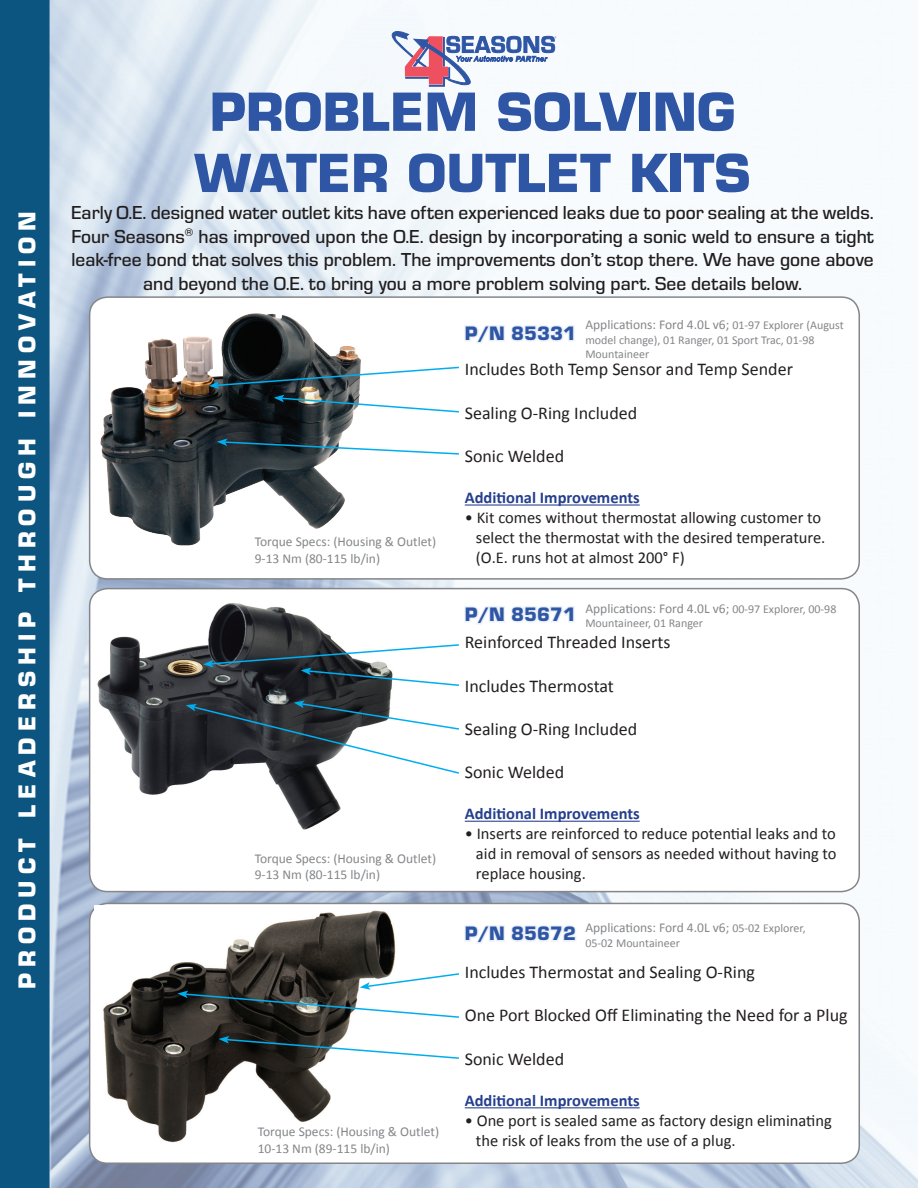
<style>
.page{position:relative;width:918px;height:1188px;background:#fff}
.page>*{position:absolute;margin:0;border:0;box-sizing:border-box;transform-origin:0 0}
.t1{font:700 51px/61.2px "Eurostile LT Std";color:#2f56a4}
.t2{font:700 22.5px "Eurostile LT Std";letter-spacing:.27em;color:#fff}
.t3{font:500 19.5px/23.4px "Eurostile TOT";color:#201d1e;text-align:center}
.t4{font:18px "Calibri";color:#231f20}
.t5{font:700 18px "Eurostile LT Std";color:#2f56a4}
.t6{font:16.5px/19.8px "Calibri";color:#231f20}
.t7{font:700 16.5px "Calibri";color:#253f8e}
.t8{font:13.5px/16.2px "Calibri";color:#848689}
.t9{font:12px/14.4px "Calibri";color:#848689}
.s1{font-size:12px}
</style>
<div class="page">
<img style="left:0;top:0;width:918px;height:1188px">
<div style="left:90px;top:903px;width:769px;height:260px;background:#fff;border-radius:18px"></div>
<div style="left:89px;top:903px;width:771px;height:261px;border:2px solid #848689;border-radius:18px"></div>
<div style="left:90px;top:589px;width:769px;height:303px;background:#fff;border-radius:18px"></div>
<div style="left:89px;top:588px;width:771px;height:304px;border:2px solid #848689;border-radius:18px"></div>
<div style="left:90px;top:297px;width:769px;height:282px;background:#fff;border-radius:18px"></div>
<div style="left:89px;top:296px;width:771px;height:284px;border:2px solid #848689;border-radius:18px"></div>
<img style="left:100px;top:313px;width:261px;height:233px">
<img style="left:97px;top:603px;width:295px;height:227px">
<img style="left:95px;top:906px;width:301px;height:237px">
<svg style="left:390px;top:31px;width:166px;height:55px"></svg>
<hr style="left:465px;top:504px;width:175px;height:2px;background:#253f8e">
<svg style="left:217px;top:438px;width:242px;height:17px"></svg>
<svg style="left:274px;top:395px;width:185px;height:18px"></svg>
<svg style="left:209px;top:366px;width:250px;height:23px"></svg>
<hr style="left:465px;top:821px;width:175px;height:1px;background:#253f8e">
<svg style="left:203px;top:643px;width:256px;height:44px"></svg>
<svg style="left:186px;top:701px;width:273px;height:74px"></svg>
<hr style="left:465px;top:1107px;width:175px;height:1px;background:#253f8e">
<svg style="left:219px;top:1036px;width:240px;height:24px"></svg>
<svg style="left:177px;top:972px;width:282px;height:47px"></svg>
<svg style="left:464px;top:325px;width:111px;height:19px"></svg>
<svg style="left:464px;top:606px;width:111px;height:19px"></svg>
<svg style="left:464px;top:925px;width:112px;height:19px"></svg>
<p class="t2" style="left:13px;top:989px;width:780px;rotate:-90deg">PRODUCT LEADERSHIP THROUGH INNOVATION</p>
<h1 class="t1" style="left:195px;top:81px;width:558px">PROBLEM SOLVING<br>WATER OUTLET KITS</h1>
<p class="t3" style="left:71px;top:202px;width:804px">Early O.E. designed water outlet kits have often experienced leaks due to poor sealing at the welds.<br>Four Seasons<sup>®</sup> has improved upon the O.E. design by incorporating a sonic weld to ensure a tight leak-free bond that solves this problem. The improvements don’t stop there. We have gone above and beyond the O.E. to bring you a more problem solving part. See details below.</p>
<p class="t8" style="left:255px;top:534px;width:183px">Torque Specs: (Housing &amp; Outlet)<br>9-13 Nm (80-115 lb/in)</p>
<p class="t8" style="left:255px;top:850px;width:183px">Torque Specs: (Housing &amp; Outlet)<br>9-13 Nm (80-115 lb/in)</p>
<p class="t8" style="left:258px;top:1124px;width:183px">Torque Specs: (Housing &amp; Outlet)<br>10-13 Nm (89-115 lb/in)</p>
<p class="t5" style="left:465px;top:322px;width:113px">P/N 85331</p>
<p class="t8" style="left:585px;top:317px;width:260px">Applications: Ford 4.0L v6; <span class="s1">01-97 Explorer (August</span></p>
<p class="t9" style="left:585px;top:333px;width:231px">model change), 01 Ranger, 01 Sport Trac, 01-98<br>Mountaineer</p>
<p class="t4" style="left:465px;top:358px;width:330px">Includes Both Temp Sensor and Temp Sender</p>
<p class="t4" style="left:465px;top:401px;width:174px">Sealing O-Ring Included</p>
<p class="t4" style="left:465px;top:444px;width:101px">Sonic Welded</p>
<p class="t7" style="left:465px;top:487px;width:176px">Additional Improvements</p>
<p class="t6" style="left:476px;top:508px;width:351px;text-indent:-11px">• Kit comes without thermostat allowing customer to select the thermostat with the desired temperature. (O.E. runs hot at almost 200° F)</p>
<p class="t5" style="left:465px;top:603px;width:113px">P/N 85671</p>
<p class="t8" style="left:585px;top:600px;width:253px">Applications: Ford 4.0L v6; <span class="s1">00-97 Explorer, 00-98</span></p>
<p class="t9" style="left:585px;top:616px;width:119px">Mountaineer, 01 Ranger</p>
<p class="t4" style="left:465px;top:631px;width:207px">Reinforced Threaded Inserts</p>
<p class="t4" style="left:465px;top:674px;width:151px">Includes Thermostat</p>
<p class="t4" style="left:465px;top:717px;width:174px">Sealing O-Ring Included</p>
<p class="t4" style="left:465px;top:761px;width:101px">Sonic Welded</p>
<p class="t7" style="left:465px;top:803px;width:176px">Additional Improvements</p>
<p class="t6" style="left:476px;top:824px;width:362px;text-align:justify;text-indent:-11px">• Inserts are reinforced to reduce potential leaks and to aid in removal of sensors as needed without having to replace housing.</p>
<p class="t5" style="left:465px;top:922px;width:113px">P/N 85672</p>
<p class="t8" style="left:585px;top:920px;width:222px">Applications: Ford 4.0L v6; <span class="s1">05-02 Explorer,</span></p>
<p class="t9" style="left:585px;top:936px;width:96px">05-02 Mountaineer</p>
<p class="t4" style="left:465px;top:961px;width:292px">Includes Thermostat and Sealing O-Ring</p>
<p class="t4" style="left:465px;top:1004px;width:384px">One Port Blocked Off Eliminating the Need for a Plug</p>
<p class="t4" style="left:465px;top:1047px;width:101px">Sonic Welded</p>
<p class="t7" style="left:465px;top:1090px;width:176px">Additional Improvements</p>
<p class="t6" style="left:476px;top:1110px;width:357px;text-indent:-11px">• One port is sealed same as factory design eliminating the risk of leaks from the use of a plug.</p>
</div>
